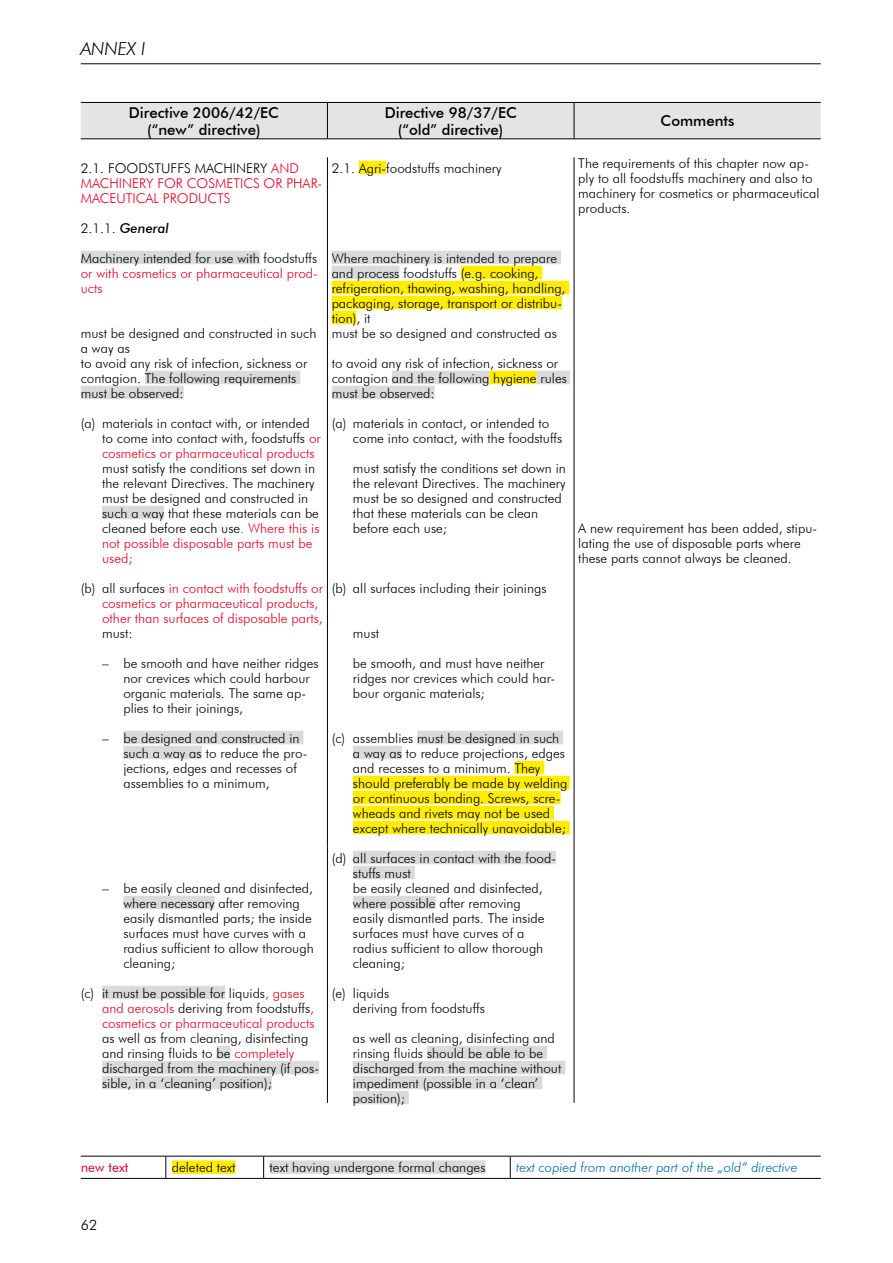
<style>
.page{position:relative;width:893px;height:1263px;background:#fff}
.page>*{position:absolute;margin:0;border:0;box-sizing:border-box;transform-origin:0 0}
.t1{font:italic 300 18px "Futura BT";color:#000}
.t2{font:500 15px/16.5px "Futura BT";color:#000;text-align:center}
.t3{font:300 14.25px "Futura BT";color:#000}
.t4{font:300 13.5px/15px "Futura BT";color:#000}
.t5{font:300 13.5px/15px "Futura BT";color:#e20020}
.t6{font:italic 300 13.5px "Futura BT";color:#006ab2}
.t7{font:13.5px "Futura BT";color:#e20020}
.t8{font:italic 500 13.5px "Futura BT";color:#000}
.s1{color:#000}
.s2{color:#e20020}
.s3{color:#006ab2}
</style>
<div class="page">
<hr style="left:81px;top:63px;width:740px;height:1px;background:#000">
<div style="left:81px;top:103px;width:740px;height:35px;background:#e3e4e4"></div>
<hr style="left:574px;top:103px;width:1px;height:35px;background:#000">
<hr style="left:81px;top:102px;width:246px;height:1px;background:#000">
<hr style="left:327px;top:102px;width:247px;height:1px;background:#000">
<hr style="left:574px;top:102px;width:247px;height:1px;background:#000">
<hr style="left:81px;top:138px;width:246px;height:1px;background:#000">
<hr style="left:327px;top:138px;width:247px;height:1px;background:#000">
<hr style="left:574px;top:138px;width:247px;height:1px;background:#000">
<hr style="left:327px;top:103px;width:1px;height:35px;background:#000">
<hr style="left:81px;top:1156px;width:85px;height:1px;background:#000">
<hr style="left:166px;top:1156px;width:98px;height:1px;background:#000">
<svg style="left:165px;top:1156px;width:1px;height:22px"></svg>
<hr style="left:264px;top:1156px;width:246px;height:1px;background:#000">
<svg style="left:263px;top:1156px;width:1px;height:22px"></svg>
<hr style="left:510px;top:1156px;width:311px;height:1px;background:#000">
<svg style="left:510px;top:1156px;width:1px;height:22px"></svg>
<hr style="left:81px;top:1178px;width:85px;height:1px;background:#000">
<hr style="left:166px;top:1178px;width:98px;height:1px;background:#000">
<hr style="left:264px;top:1178px;width:246px;height:1px;background:#000">
<hr style="left:510px;top:1178px;width:311px;height:1px;background:#000">
<div style="left:172px;top:1160px;width:64px;height:14px;background:#ffec00"></div>
<div style="left:270px;top:1160px;width:215px;height:14px;background:#d9dadb"></div>
<hr style="left:327px;top:157px;width:1px;height:691px;background:#000">
<hr style="left:574px;top:157px;width:1px;height:691px;background:#000">
<hr style="left:327px;top:848px;width:1px;height:255px;background:#000">
<hr style="left:574px;top:848px;width:1px;height:255px;background:#000">
<div style="left:81px;top:251px;width:179px;height:13px;background:#d9dadb"></div>
<div style="left:145px;top:371px;width:155px;height:13px;background:#d9dadb"></div>
<div style="left:81px;top:386px;width:103px;height:13px;background:#d9dadb"></div>
<div style="left:102px;top:506px;width:62px;height:13px;background:#d9dadb"></div>
<div style="left:123px;top:731px;width:180px;height:13px;background:#d9dadb"></div>
<div style="left:123px;top:746px;width:79px;height:13px;background:#d9dadb"></div>
<div style="left:359px;top:161px;width:27px;height:13px;background:#ffec00"></div>
<div style="left:332px;top:251px;width:229px;height:13px;background:#d9dadb"></div>
<div style="left:332px;top:266px;width:67px;height:13px;background:#d9dadb"></div>
<div style="left:461px;top:266px;width:81px;height:13px;background:#ffec00"></div>
<div style="left:332px;top:281px;width:237px;height:13px;background:#ffec00"></div>
<div style="left:332px;top:296px;width:230px;height:13px;background:#ffec00"></div>
<div style="left:332px;top:311px;width:24px;height:13px;background:#ffec00"></div>
<div style="left:392px;top:371px;width:97px;height:13px;background:#d9dadb"></div>
<div style="left:489px;top:371px;width:48px;height:13px;background:#ffec00"></div>
<div style="left:537px;top:371px;width:33px;height:13px;background:#d9dadb"></div>
<div style="left:332px;top:386px;width:103px;height:13px;background:#d9dadb"></div>
<div style="left:417px;top:731px;width:146px;height:13px;background:#d9dadb"></div>
<div style="left:353px;top:746px;width:49px;height:13px;background:#d9dadb"></div>
<div style="left:514px;top:761px;width:30px;height:13px;background:#ffec00"></div>
<div style="left:353px;top:776px;width:217px;height:13px;background:#ffec00"></div>
<div style="left:353px;top:791px;width:208px;height:13px;background:#ffec00"></div>
<div style="left:353px;top:806px;width:201px;height:13px;background:#ffec00"></div>
<div style="left:353px;top:821px;width:217px;height:13px;background:#ffec00"></div>
<div style="left:123px;top:896px;width:92px;height:13px;background:#d9dadb"></div>
<div style="left:102px;top:986px;width:123px;height:13px;background:#d9dadb"></div>
<div style="left:216px;top:1046px;width:14px;height:13px;background:#d9dadb"></div>
<div style="left:102px;top:1061px;width:217px;height:13px;background:#d9dadb"></div>
<div style="left:102px;top:1076px;width:170px;height:13px;background:#d9dadb"></div>
<div style="left:353px;top:851px;width:203px;height:13px;background:#d9dadb"></div>
<div style="left:353px;top:866px;width:62px;height:13px;background:#d9dadb"></div>
<div style="left:353px;top:896px;width:83px;height:13px;background:#d9dadb"></div>
<div style="left:427px;top:1046px;width:120px;height:13px;background:#d9dadb"></div>
<div style="left:353px;top:1061px;width:212px;height:13px;background:#d9dadb"></div>
<div style="left:353px;top:1076px;width:189px;height:13px;background:#d9dadb"></div>
<div style="left:353px;top:1091px;width:56px;height:13px;background:#d9dadb"></div>
<h1 class="t1" style="left:81px;top:38px;width:66px">ANNEX I</h1>
<p class="t2" style="left:129px;top:104px;width:152px">Directive 2006/42/EC (“new” directive)</p>
<p class="t2" style="left:385px;top:104px;width:134px">Directive 98/37/EC (“old” directive)</p>
<p class="t2" style="left:661px;top:113px;width:75px">Comments</p>
<p class="t5" style="left:81px;top:160px;width:243px;text-indent:27px"><span class="s1">FOODSTUFFS MACHINERY</span> AND<br>MACHINERY FOR COSMETICS OR PHAR-<br>MACEUTICAL PRODUCTS</p>
<p class="t4" style="left:81px;top:220px;width:7px">2.1.1.</p>
<p class="t8" style="left:120px;top:220px;width:51px">General</p>
<p class="t4" style="left:81px;top:250px;width:238px">Machinery intended for use with foodstuffs</p>
<p class="t5" style="left:81px;top:265px;width:239px">or with cosmetics or pharmaceutical prod&shy;ucts</p>
<p class="t4" style="left:81px;top:325px;width:237px">must be designed and constructed in such a way as<br>to avoid any risk of infection, sickness or contagion. The following requirements must be observed:</p>
<p class="t4" style="left:102px;top:415px;width:220px;text-indent:-21px">(a) materials in contact with, or intended to come into contact with, foodstuffs <span class="s2">or cosmetics or pharmaceutical products</span></p>
<p class="t4" style="left:102px;top:460px;width:219px">must satisfy the conditions set down in the relevant Directives. The machinery must be designed and constructed in such a way that these materials can be cleaned before each use<span class="s3">.</span> <span class="s2">Where this is not possible disposable parts must be used;</span></p>
<p class="t5" style="left:102px;top:580px;width:222px;text-indent:-21px"><span class="s1">(b) all surfaces</span> in contact with foodstuffs or cosmetics or pharmaceutical products, other than surfaces of disposable parts,</p>
<p class="t4" style="left:102px;top:625px;width:32px">must:</p>
<p class="t4" style="left:123px;top:655px;width:197px;text-indent:-21px">– be smooth and have neither ridges nor crevices which could harbour organic materials. The same ap&shy;plies to their joinings,</p>
<p class="t4" style="left:123px;top:730px;width:186px;text-indent:-21px">– be designed and constructed in such a way as to reduce the pro&shy;jections, edges and recesses of assemblies to a minimum,</p>
<p class="t4" style="left:81px;top:160px;width:7px">2.1.</p>
<p class="t4" style="left:123px;top:880px;width:192px;text-indent:-21px">– be easily cleaned and disinfected, where necessary after removing easily dismantled parts; the inside surfaces must have curves with a radius sufficient to allow thorough cleaning;</p>
<p class="t4" style="left:102px;top:985px;width:214px;text-indent:-21px">(c) it must be possible for liquids<span class="s3">,</span> <span class="s2">gases and aerosols</span> deriving from foodstuffs<span class="s2">, cosmetics or pharmaceutical products</span></p>
<p class="t4" style="left:102px;top:1030px;width:218px">as well as from cleaning, disinfecting and rinsing fluids to be <span class="s2">completely </span>discharged from the machinery (if pos&shy;sible, in a ‘cleaning’ position);</p>
<p class="t4" style="left:332px;top:160px;width:7px">2.1.</p>
<p class="t4" style="left:359px;top:160px;width:144px">Agri-foodstuffs machinery</p>
<p class="t4" style="left:332px;top:250px;width:235px">Where machinery is intended to prepare and process foodstuffs (e. g. cooking, refrigeration, thawing, washing, handling, packaging, storage, transport or distribu&shy;tion), it<br>must be so designed and constructed as</p>
<p class="t4" style="left:332px;top:355px;width:237px">to avoid any risk of infection, sickness or contagion and the following hygiene rules must be observed:</p>
<p class="t4" style="left:353px;top:415px;width:211px;text-indent:-21px">(a) materials in contact, or intended to come into contact, with the foodstuffs</p>
<p class="t4" style="left:353px;top:460px;width:214px">must satisfy the conditions set down in the relevant Directives. The machinery must be so designed and constructed that these materials can be clean before each use;</p>
<p class="t4" style="left:332px;top:580px;width:216px">(b) all surfaces including their joinings</p>
<p class="t4" style="left:353px;top:625px;width:28px">must</p>
<p class="t4" style="left:353px;top:655px;width:204px">be smooth, and must have neither ridges nor crevices which could har&shy;bour organic materials;</p>
<p class="t4" style="left:353px;top:730px;width:216px;text-indent:-21px">(c) assemblies must be designed in such a way as to reduce projections, edges and recesses to a minimum. They should preferably be made by welding or continuous bonding. Screws, scre&shy;wheads and rivets may not be used except where technically unavoidable;</p>
<p class="t4" style="left:353px;top:850px;width:205px;text-indent:-21px">(d) all surfaces in contact with the food&shy;stuffs must<br>be easily cleaned and disinfected, where possible after removing<br>easily dismantled parts. The inside surfaces must have curves of a radius sufficient to allow thorough cleaning;</p>
<p class="t4" style="left:353px;top:985px;width:133px;text-indent:-21px">(e) liquids<br>deriving from foodstuffs</p>
<p class="t4" style="left:353px;top:1030px;width:210px">as well as cleaning, disinfecting and rinsing fluids should be able to be discharged from the machine without impediment (possible in a ‘clean’ position);</p>
<p class="t4" style="left:578px;top:155px;width:243px">The requirements of this chapter now ap&shy;ply to all foodstuffs machinery and also to machinery for cosmetics or pharmaceutical products.</p>
<p class="t4" style="left:578px;top:520px;width:240px">A new requirement has been added, stipu&shy;lating the use of disposable parts where these parts cannot always be cleaned.</p>
<p class="t7" style="left:81px;top:1159px;width:49px">new text</p>
<p class="t4" style="left:172px;top:1160px;width:65px">deleted text</p>
<p class="t4" style="left:270px;top:1160px;width:217px">text having undergone formal changes</p>
<p class="t6" style="left:516px;top:1159px;width:283px">text copied from another part of the „old“ directive</p>
<p class="t3" style="left:81px;top:1216px;width:16px">62</p>
</div>
